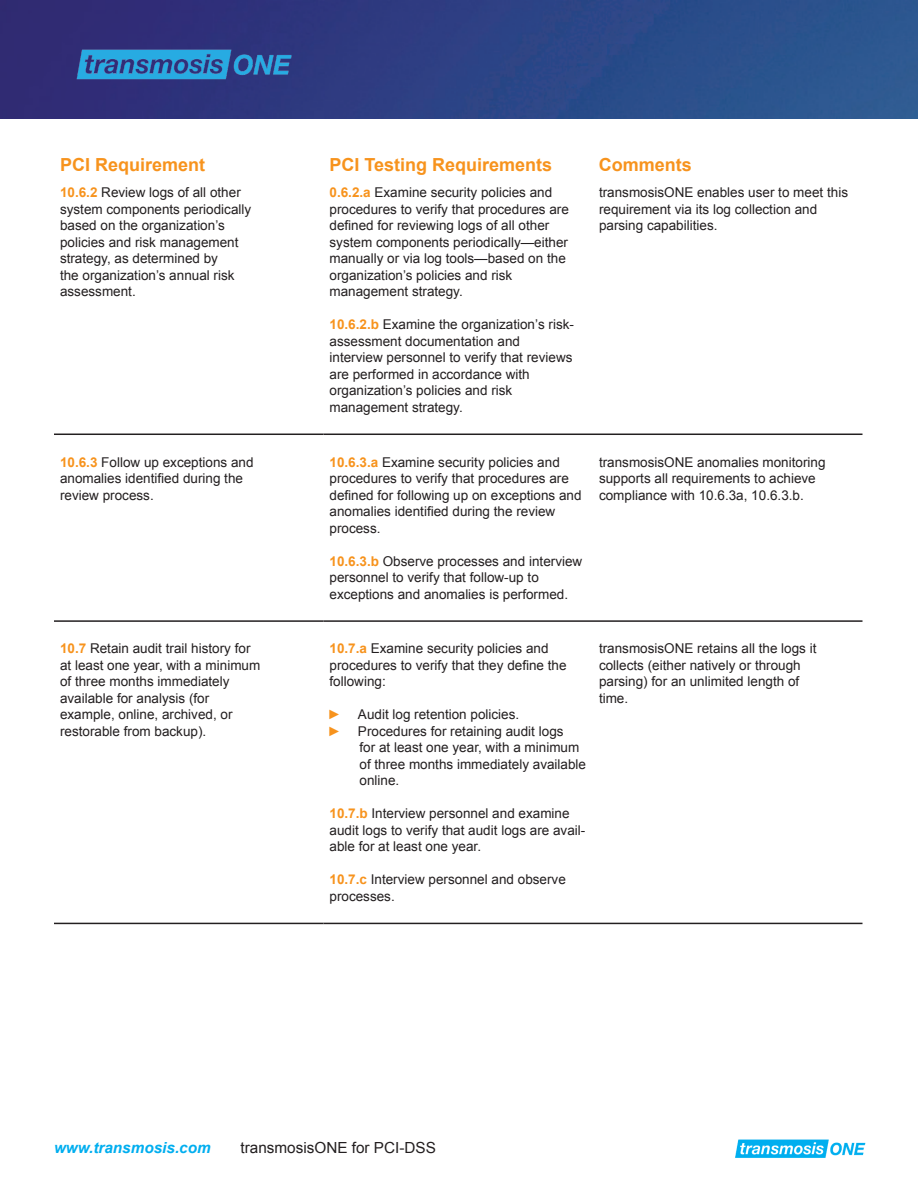
<style>
.page{position:relative;width:918px;height:1188px;background:#fff}
.page>*{position:absolute;margin:0;border:0;box-sizing:border-box;transform-origin:0 0}
.t1{font:700 18px "Arial";color:#f7931d}
.t2{font:15.3px "Arial";color:#231f20}
.t3{font:italic 700 15.3px "Arial";color:#00aeef}
.t4{font:13.5px/16.5px "Arial";color:#231f20}
.s1{font-weight:700;color:#f7931d}
.s2{font-family:"Arial Narrow";color:#f7931d}
.s3{font-style:inherit}
</style>
<div class="page">
<img style="left:0;top:0;width:918px;height:118px">
<img style="left:68px;top:38px;width:230px;height:59px">
<img style="left:735px;top:1139px;width:131px;height:19px">
<hr style="left:54px;top:620px;width:270px;height:2px;background:#231f20">
<hr style="left:324px;top:620px;width:269px;height:2px;background:#231f20">
<hr style="left:593px;top:620px;width:270px;height:2px;background:#231f20">
<hr style="left:54px;top:923px;width:270px;height:1px;background:#231f20">
<hr style="left:324px;top:923px;width:269px;height:1px;background:#231f20">
<hr style="left:593px;top:923px;width:270px;height:1px;background:#231f20">
<hr style="left:54px;top:434px;width:270px;height:1px;background:#231f20">
<hr style="left:324px;top:434px;width:269px;height:1px;background:#231f20">
<hr style="left:593px;top:434px;width:270px;height:1px;background:#231f20">
<h1 class="t1" style="left:329px;top:153px;width:224px">PCI Testing Requirements</h1>
<p class="t4" style="left:330px;top:184px;width:241px"><span class="s1">0.6.2.a</span> Examine security policies and procedures to verify that procedures are defined for reviewing logs of all other system components periodically—either manually or via log tools—based on the organization’s policies and risk management strategy.</p>
<p class="t4" style="left:330px;top:316px;width:246px"><span class="s1">10.6.2.b</span> Examine the organization’s risk&shy;assessment documentation and interview personnel to verify that reviews are performed in accordance with organization’s policies and risk management strategy.</p>
<h1 class="t1" style="left:60px;top:153px;width:147px">PCI Requirement</h1>
<h1 class="t1" style="left:599px;top:153px;width:95px">Comments</h1>
<p class="t4" style="left:60px;top:184px;width:193px"><span class="s1">10.6.2</span> Review logs of all other system components periodically based on the organization’s policies and risk management strategy, as determined by<br>the organization’s annual risk assessment.</p>
<p class="t4" style="left:599px;top:184px;width:251px">transmosisONE enables user to meet this requirement via its log collection and parsing capabilities.</p>
<p class="t4" style="left:60px;top:454px;width:195px"><span class="s1">10.6.3</span> Follow up exceptions and anomalies identified during the review process.</p>
<p class="t4" style="left:330px;top:454px;width:254px"><span class="s1">10.6.3.a</span> Examine security policies and procedures to verify that procedures are defined for following up on exceptions and anomalies identified during the review process.</p>
<p class="t4" style="left:330px;top:553px;width:254px"><span class="s1">10.6.3.b</span> Observe processes and interview personnel to verify that follow-up to exceptions and anomalies is performed.</p>
<p class="t4" style="left:599px;top:454px;width:228px">transmosisONE anomalies monitoring supports all requirements to achieve compliance with 10.6.3a, 10.6.3.b.</p>
<p class="t4" style="left:60px;top:640px;width:202px"><span class="s1">10.7</span> Retain audit trail history for at least one year, with a minimum of three months immediately available for analysis (for example, online, archived, or restorable from backup).</p>
<p class="t4" style="left:330px;top:640px;width:239px"><span class="s1">10.7.a</span> Examine security policies and procedures to verify that they define the following:</p>
<p class="t4" style="left:330px;top:706px;width:191px"><span class="s2">►</span> Audit log retention policies.</p>
<p class="t4" style="left:330px;top:723px;width:236px"><span class="s2">►</span> Procedures for retaining audit logs</p>
<p class="t4" style="left:360px;top:739px;width:221px">for at least one year, with a minimum</p>
<p class="t4" style="left:360px;top:756px;width:228px">of three months immediately available</p>
<p class="t4" style="left:360px;top:772px;width:41px">online.</p>
<p class="t4" style="left:330px;top:805px;width:257px"><span class="s1">10.7.b</span> Interview personnel and examine audit logs to verify that audit logs are avail&shy;able for at least one year.</p>
<p class="t4" style="left:330px;top:871px;width:238px"><span class="s1">10.7.c</span> Interview personnel and observe processes.</p>
<p class="t4" style="left:599px;top:640px;width:219px">transmosisONE retains all the logs it collects (either natively or through parsing) for an unlimited length of time.</p>
<p class="t3" style="left:54px;top:1137px;width:158px">www.transmosis.com</p>
<p class="t2" style="left:240px;top:1137px;width:197px">transmosisONE for PC<span class="s3">I-</span>DSS</p>
</div>
